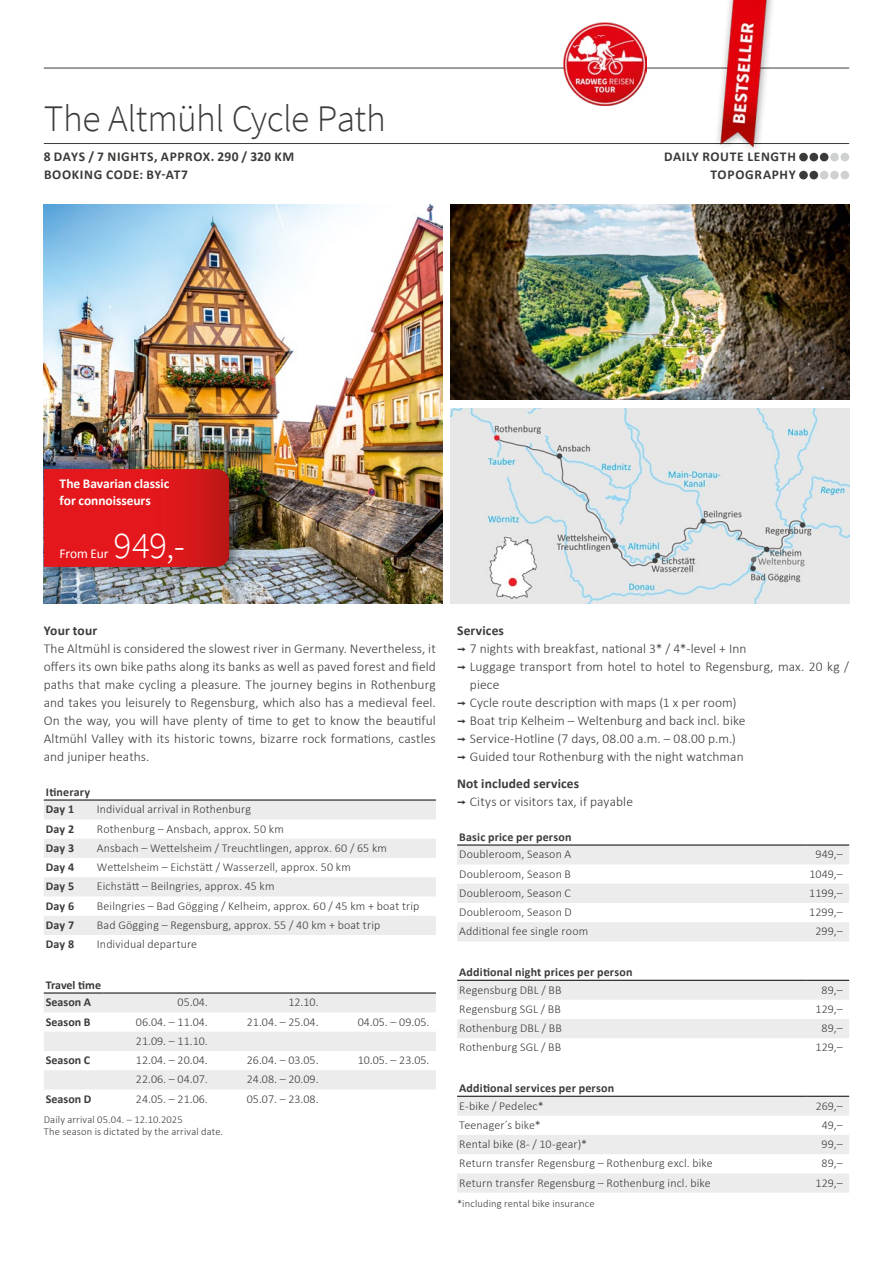
<style>
.page{position:relative;width:893px;height:1263px;background:#fff}
.page>*{position:absolute;margin:0;border:0;box-sizing:border-box;transform-origin:0 0}
.t1{font:300 37.5px "Source Sans Pro";letter-spacing:-.015em;color:#3b3b3a}
.t2{font:300 37.5px "Source Sans Pro";color:#fff}
.t3{font:300 13.5px/18px "Calibri";letter-spacing:.005em;color:#3b3b3a;text-align:justify}
.t4{font:700 13.5px/18px "Calibri";letter-spacing:.045em;color:#3b3b3a}
.t5{font:700 13.5px/17.2px "Calibri";letter-spacing:-.005em;color:#fff}
.t6{font:700 13.5px "Calibri";letter-spacing:.005em;color:#3b3b3a}
.t7{font:700 13.5px "Calibri";letter-spacing:.01em;color:#3b3b3a}
.t8{font:13.5px "Calibri";letter-spacing:-.01em;color:#fff}
.t9{font:300 12px "Calibri";letter-spacing:.01em;color:#3b3b3a}
.t10{font:700 12px/17.7px "Calibri";letter-spacing:.015em;color:#3b3b3a}
.t11{font:300 10.5px/12px "Calibri";letter-spacing:.015em;color:#3b3b3a}
.s1{font-family:"Interstate";font-weight:400}
.s2{font-weight:700}
</style>
<div class="page">
<img style="left:44px;top:204px;width:398px;height:400px">
<img style="left:451px;top:204px;width:398px;height:196px">
<img style="left:451px;top:408px;width:398px;height:196px">
<div style="left:40px;top:463px;width:204px;height:116px;background:#000;opacity:.45"></div>
<svg style="left:44px;top:469px;width:185px;height:98px;background:#dc171b"></svg>
<hr style="left:44px;top:143px;width:805px;height:1px;background:#3b3b3a">
<hr style="left:44px;top:68px;width:805px;height:1px;background:#3b3b3a">
<div style="left:799px;top:153px;width:9px;height:8px;background:#3b3b3a;border-radius:50%"></div>
<div style="left:809px;top:153px;width:9px;height:8px;background:#3b3b3a;border-radius:50%"></div>
<div style="left:820px;top:153px;width:8px;height:8px;background:#3b3b3a;border-radius:50%"></div>
<div style="left:830px;top:153px;width:9px;height:8px;background:#cfd0d0;border-radius:50%"></div>
<div style="left:840px;top:153px;width:9px;height:8px;background:#cfd0d0;border-radius:50%"></div>
<div style="left:799px;top:171px;width:9px;height:8px;background:#3b3b3a;border-radius:50%"></div>
<div style="left:809px;top:171px;width:9px;height:8px;background:#3b3b3a;border-radius:50%"></div>
<div style="left:820px;top:171px;width:8px;height:8px;background:#cfd0d0;border-radius:50%"></div>
<div style="left:830px;top:171px;width:9px;height:8px;background:#cfd0d0;border-radius:50%"></div>
<div style="left:840px;top:171px;width:9px;height:8px;background:#cfd0d0;border-radius:50%"></div>
<img style="left:564px;top:23px;width:83px;height:83px">
<img style="left:711px;top:0;width:68px;height:149px">
<svg style="left:44px;top:801px;width:392px;height:134px;fill:#ececed"></svg>
<hr style="left:44px;top:800px;width:51px;height:1px;background:#000">
<hr style="left:95px;top:800px;width:341px;height:1px;background:#000">
<svg style="left:44px;top:994px;width:392px;height:95px"></svg>
<hr style="left:44px;top:993px;width:59px;height:1px;background:#000">
<hr style="left:103px;top:993px;width:111px;height:1px;background:#000">
<hr style="left:214px;top:993px;width:111px;height:1px;background:#000">
<hr style="left:325px;top:993px;width:111px;height:1px;background:#000">
<svg style="left:457px;top:846px;width:392px;height:95px"></svg>
<hr style="left:457px;top:845px;width:349px;height:1px;background:#000">
<hr style="left:806px;top:845px;width:43px;height:1px;background:#000">
<svg style="left:457px;top:981px;width:392px;height:57px"></svg>
<hr style="left:457px;top:980px;width:349px;height:1px;background:#000">
<hr style="left:806px;top:980px;width:43px;height:1px;background:#000">
<svg style="left:457px;top:1097px;width:392px;height:96px"></svg>
<hr style="left:457px;top:1096px;width:349px;height:1px;background:#000">
<hr style="left:806px;top:1096px;width:43px;height:1px;background:#000">
<h1 class="t1" style="left:44px;top:96px;width:344px">The Altmühl Cycle Path</h1>
<p class="t4" style="left:44px;top:147px;width:252px">8 DAYS / 7 NIGHTS, APPROX. 290 / 320 KM<br>BOOKING CODE: BY-AT7</p>
<p class="t4" style="left:664px;top:147px;width:133px;text-align:right">DAILY ROUTE LENGTH<br>TOPOGRAPHY</p>
<p class="t5" style="left:60px;top:474px;width:111px">The Bavarian classic for connoisseurs</p>
<h1 class="t2" style="left:114px;top:522px;width:73px">949,-</h1>
<p class="t8" style="left:60px;top:544px;width:50px">From Eur</p>
<p class="t6" style="left:44px;top:621px;width:55px">Your tour</p>
<p class="t3" style="left:44px;top:640px;width:394px">The Altmühl is considered the slowest river in Germany. Nevertheless, it offers its own bike paths along its banks as well as paved forest and field paths that make cycling a pleasure. The journey begins in Rothenburg and takes you leisurely to Regensburg, which also has a medieval feel.<br>On the way, you will have plenty of time to get to know the beautiful Altmühl Valley with its historic towns, bizarre rock formations, castles and juniper heaths.</p>
<p class="t10" style="left:46px;top:782px;width:46px">Itinerary<br>Day 1</p>
<p class="t9" style="left:97px;top:802px;width:156px">Individual arrival in Rothenburg</p>
<p class="t10" style="left:46px;top:819px;width:30px">Day 2</p>
<p class="t9" style="left:97px;top:821px;width:188px">Rothenburg – Ansbach, approx. 50 km</p>
<p class="t10" style="left:46px;top:839px;width:30px">Day 3</p>
<p class="t9" style="left:97px;top:840px;width:292px">Ansbach – Wettelsheim / Treuchtlingen, approx. 60 / 65 km</p>
<p class="t10" style="left:46px;top:858px;width:30px">Day 4</p>
<p class="t9" style="left:97px;top:860px;width:255px">Wettelsheim – Eichstätt / Wasserzell, approx. 50 km</p>
<p class="t10" style="left:46px;top:877px;width:30px">Day 5</p>
<p class="t9" style="left:97px;top:879px;width:179px">Eichstätt – Beilngries, approx. 45 km</p>
<p class="t10" style="left:46px;top:896px;width:30px">Day 6</p>
<p class="t9" style="left:97px;top:898px;width:324px">Beilngries – Bad Gögging / Kelheim, approx. 60 / 45 km + boat trip</p>
<p class="t10" style="left:46px;top:916px;width:30px">Day 7</p>
<p class="t9" style="left:97px;top:917px;width:285px">Bad Gögging – Regensburg, approx. 55 / 40 km + boat trip</p>
<p class="t10" style="left:46px;top:935px;width:30px">Day 8</p>
<p class="t9" style="left:97px;top:937px;width:102px">Individual departure</p>
<p class="t10" style="left:46px;top:975px;width:57px">Travel time<br>Season A</p>
<p class="t9" style="left:178px;top:995px;width:32px">05.04.</p>
<p class="t9" style="left:288px;top:995px;width:32px">12.10.</p>
<p class="t10" style="left:46px;top:1012px;width:46px">Season B</p>
<p class="t9" style="left:136px;top:1014px;width:73px">06.04. – 11.04.</p>
<p class="t9" style="left:247px;top:1014px;width:73px">21.04. – 25.04.</p>
<p class="t9" style="left:358px;top:1014px;width:73px">04.05. – 09.05.</p>
<p class="t9" style="left:136px;top:1033px;width:73px">21.09. – 11.10.</p>
<p class="t10" style="left:46px;top:1051px;width:46px">Season C</p>
<p class="t9" style="left:136px;top:1053px;width:73px">12.04. – 20.04.</p>
<p class="t9" style="left:247px;top:1053px;width:73px">26.04. – 03.05.</p>
<p class="t9" style="left:358px;top:1053px;width:73px">10.05. – 23.05.</p>
<p class="t9" style="left:136px;top:1072px;width:73px">22.06. – 04.07.</p>
<p class="t9" style="left:247px;top:1072px;width:73px">24.08. – 20.09.</p>
<p class="t10" style="left:46px;top:1089px;width:47px">Season D</p>
<p class="t9" style="left:136px;top:1091px;width:73px">24.05. – 21.06.</p>
<p class="t9" style="left:247px;top:1091px;width:73px">05.07. – 23.08.</p>
<p class="t11" style="left:44px;top:1114px;width:181px">Daily arrival 05.04. – 12.10.2025<br>The season is dictated by the arrival date.</p>
<p class="t7" style="left:457px;top:621px;width:48px">Services</p>
<p class="t3" style="left:457px;top:640px;width:291px"><span class="s1">¬</span> 7 nights with breakfast, national 3* / 4*-level + Inn</p>
<p class="t3" style="left:457px;top:658px;width:394px"><span class="s1">¬</span> Luggage transport from hotel to hotel to Regensburg, max. 20 kg /</p>
<p class="t3" style="left:470px;top:676px;width:31px">piece</p>
<p class="t3" style="left:457px;top:694px;width:281px"><span class="s1">¬</span> Cycle route description with maps (1 x per room)</p>
<p class="t3" style="left:457px;top:712px;width:290px"><span class="s1">¬</span> Boat trip Kelheim – Weltenburg and back incl. bike</p>
<p class="t3" style="left:457px;top:730px;width:280px"><span class="s1">¬</span> Service-Hotline (7 days, 08.00 a.m. – 08.00 p.m.)</p>
<p class="t3" style="left:457px;top:748px;width:288px"><span class="s1">¬</span> Guided tour Rothenburg with the night watchman</p>
<p class="t3" style="left:457px;top:775px;width:177px"><span class="s2">Not included services<br></span><span class="s1">¬</span> Citys or visitors tax, if payable</p>
<p class="t10" style="left:459px;top:827px;width:114px">Basic price per person</p>
<p class="t9" style="left:459px;top:847px;width:114px">Doubleroom, Season A</p>
<p class="t9" style="left:815px;top:847px;width:29px">949,–</p>
<p class="t9" style="left:459px;top:866px;width:113px">Doubleroom, Season B</p>
<p class="t9" style="left:809px;top:866px;width:35px">1049,–</p>
<p class="t9" style="left:459px;top:885px;width:113px">Doubleroom, Season C</p>
<p class="t9" style="left:809px;top:885px;width:35px">1199,–</p>
<p class="t9" style="left:459px;top:905px;width:114px">Doubleroom, Season D</p>
<p class="t9" style="left:809px;top:905px;width:35px">1299,–</p>
<p class="t9" style="left:459px;top:924px;width:130px">Additional fee single room</p>
<p class="t9" style="left:815px;top:924px;width:29px">299,–</p>
<p class="t10" style="left:459px;top:963px;width:175px">Additional night prices per person</p>
<p class="t9" style="left:459px;top:982px;width:104px">Regensburg DBL / BB</p>
<p class="t9" style="left:822px;top:982px;width:23px">89,–</p>
<p class="t9" style="left:459px;top:1001px;width:103px">Regensburg SGL / BB</p>
<p class="t9" style="left:815px;top:1001px;width:29px">129,–</p>
<p class="t9" style="left:459px;top:1021px;width:104px">Rothenburg DBL / BB</p>
<p class="t9" style="left:822px;top:1021px;width:23px">89,–</p>
<p class="t9" style="left:459px;top:1040px;width:103px">Rothenburg SGL / BB</p>
<p class="t9" style="left:815px;top:1040px;width:29px">129,–</p>
<p class="t10" style="left:459px;top:1079px;width:156px">Additional services per person</p>
<p class="t9" style="left:459px;top:1098px;width:86px">E-bike / Pedelec*</p>
<p class="t9" style="left:816px;top:1098px;width:29px">269,–</p>
<p class="t9" style="left:459px;top:1117px;width:83px">Teenager´s bike*</p>
<p class="t9" style="left:822px;top:1117px;width:22px">49,–</p>
<p class="t9" style="left:459px;top:1137px;width:129px">Rental bike (8- / 10-gear)*</p>
<p class="t9" style="left:822px;top:1137px;width:23px">99,–</p>
<p class="t9" style="left:459px;top:1156px;width:255px">Return transfer Regensburg – Rothenburg excl. bike</p>
<p class="t9" style="left:822px;top:1156px;width:23px">89,–</p>
<p class="t9" style="left:459px;top:1175px;width:253px">Return transfer Regensburg – Rothenburg incl. bike</p>
<p class="t9" style="left:815px;top:1175px;width:29px">129,–</p>
<p class="t11" style="left:457px;top:1197px;width:139px">*including rental bike insurance</p>
</div>
